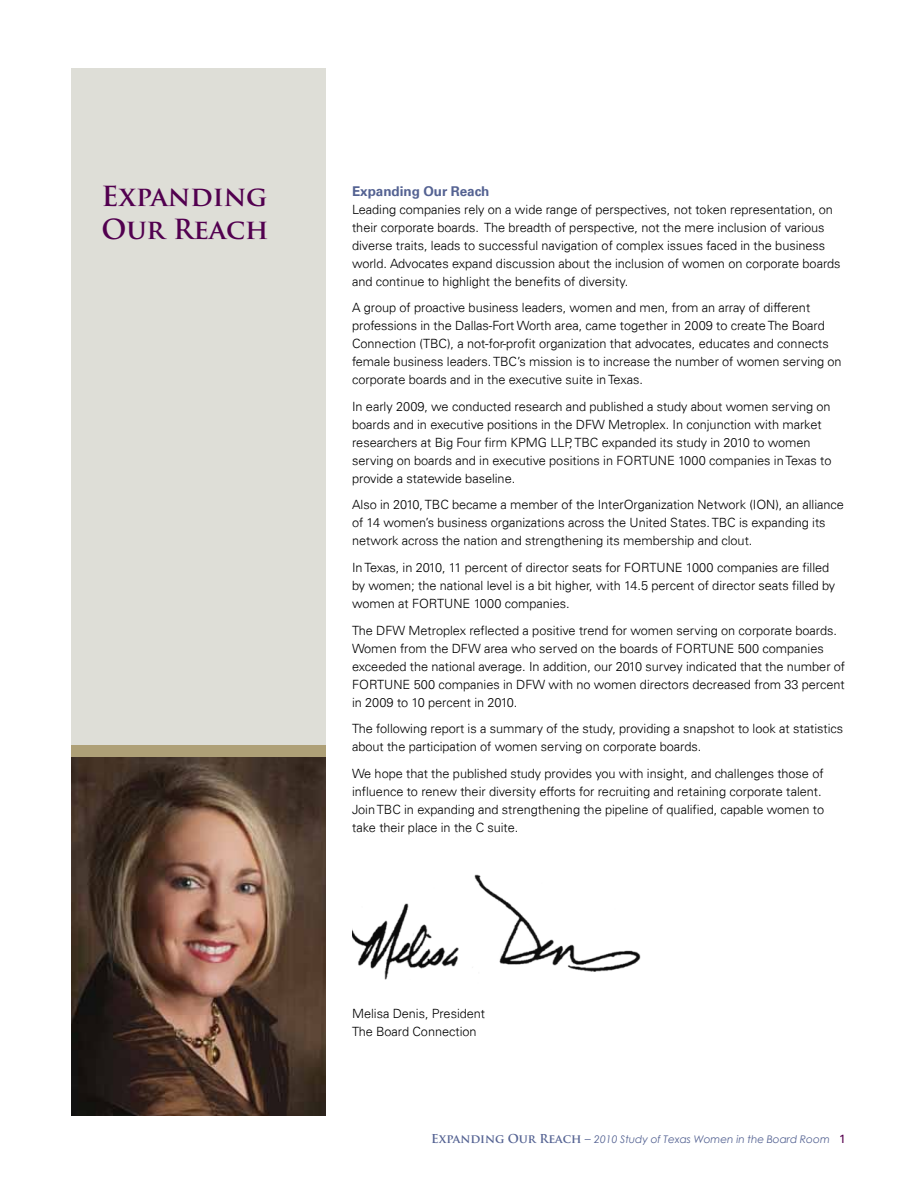
<style>
.page{position:relative;width:918px;height:1188px;background:#fff}
.page>*{position:absolute;margin:0;border:0;box-sizing:border-box;transform-origin:0 0}
.t1{font:700 27px/33px "Trajan Pro";color:#52004f}
.t2{font:700 13.5px "Univers 65";letter-spacing:-.005em;color:#546292}
.t3{font:300 12.75px/18px "Univers 45";letter-spacing:-.005em;color:#000}
.t4{font:italic 10.5px "Century Gothic";letter-spacing:-.005em;color:#546292}
.s1{font-family:"Trajan Pro";font-weight:700;font-style:normal;font-size:12px}
.s2{font-family:"Univers 55 Roman";font-style:normal;font-size:12px;color:#56004e}
</style>
<div class="page">
<div style="left:71px;top:68px;width:254px;height:1048px;background:#deded7"></div>
<img style="left:71px;top:757px;width:254px;height:359px">
<img style="left:352px;top:874px;width:289px;height:106px">
<div style="left:71px;top:745px;width:254px;height:12px;background:#aea077"></div>
<h1 class="t1" style="left:102px;top:180px;width:169px">Expanding<br>Our Reach</h1>
<p class="t2" style="left:352px;top:183px;width:139px">Expanding Our Reach</p>
<p class="t3" style="left:352px;top:200px;width:490px">Leading companies rely on a wide range of perspectives, not token representation, on their corporate boards. The breadth of perspective, not the mere inclusion of various diverse traits, leads to successful navigation of complex issues faced in the business world. Advocates expand discussion about the inclusion of women on corporate boards and continue to highlight the benefits of diversity.</p>
<p class="t3" style="left:352px;top:299px;width:491px">A group of proactive business leaders, women and men, from an array of different professions in the Dallas-Fort Worth area, came together in 2009 to create The Board Connection (TBC), a not-for-profit organization that advocates, educates and connects female business leaders. TBC’s mission is to increase the number of women serving on corporate boards and in the executive suite in Texas.</p>
<p class="t3" style="left:352px;top:397px;width:481px">In early 2009, we conducted research and published a study about women serving on boards and in executive positions in the DFW Metroplex. In conjunction with market researchers at Big Four firm KPMG LLP, TBC expanded its study in 2010 to women serving on boards and in executive positions in Fortune 1000 companies in Texas to provide a statewide baseline.</p>
<p class="t3" style="left:352px;top:496px;width:493px">Also in 2010, TBC became a member of the InterOrganization Network (ION), an alliance of 14 women’s business organizations across the U nited States. TBC is expanding its network across the nation and strengthening its membership and clout.</p>
<p class="t3" style="left:352px;top:559px;width:314px">In Texas, in 2010, 11 percent of director seats for FORTUNE</p>
<p class="t3" style="left:352px;top:559px;width:485px;text-indent:334px">1000 companies are filled by women; the national level is a bit higher, with 14.5 percent of director seats filled by women at FORTUNE</p>
<p class="t3" style="left:352px;top:590px;width:486px;line-height:26.7px;text-indent:122px">1000 companies.<br>The DFW Metroplex reflected a positive trend for women serving on corporate boards.</p>
<p class="t3" style="left:352px;top:639px;width:366px">Women from the DFW area who served on the boards of FORTUNE</p>
<p class="t3" style="left:352px;top:639px;width:495px;text-indent:386px">500 companies exceeded the national average. In addition, our 2010 survey indicated that the number of<br>FORTUNE</p>
<p class="t3" style="left:352px;top:675px;width:494px;text-indent:62px">500 companies in DFW with no women directors decreased from 33 percent in 2009 to 10 percent in 2010.</p>
<p class="t3" style="left:352px;top:720px;width:493px">The following report is a summary of the study, providing a snapshot to look at statistics about the participation of women serving on corporate boards.</p>
<p class="t3" style="left:352px;top:765px;width:474px">We hope that the published study provides you with insight, and challenges those of influence to renew their diversity efforts for recruiting and retaining corporate talent.<br>Join TBC in expanding and strengthening the pipeline of qualified, capable women to take their place in the C suite.</p>
<p class="t3" style="left:352px;top:1005px;width:135px">Melisa Denis, President<br>The Board Connection</p>
<p class="t4" style="left:431px;top:1132px;width:416px"><span class="s1">Expanding Our Reach –</span> 2010 Study of Texas Women in the Board Room <span class="s2">1</span></p>
</div>
